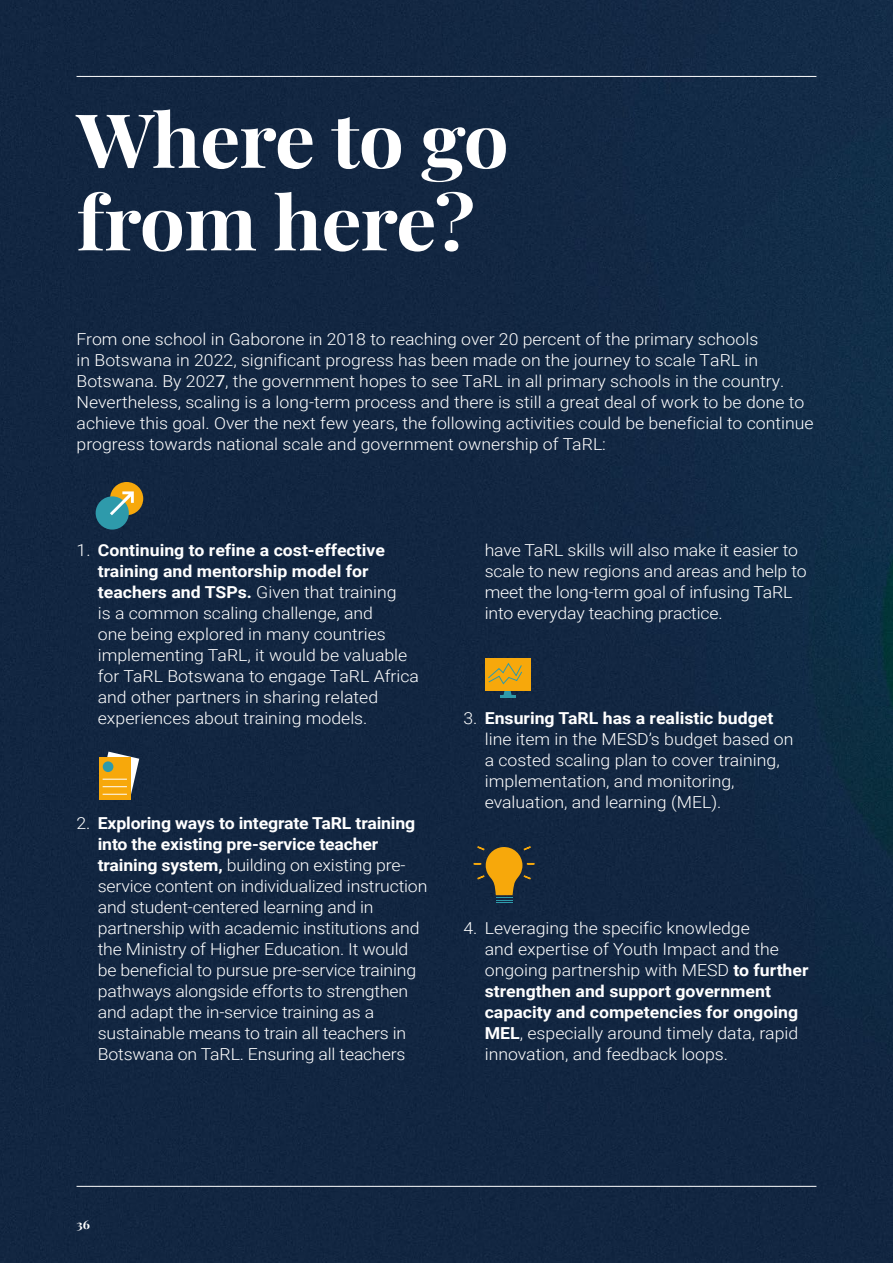
<style>
.page{position:relative;width:893px;height:1263px;background:#122742}
.page>*{position:absolute;margin:0;border:0;box-sizing:border-box;transform-origin:0 0}
.Title_white{font:700 75px "Playfair Display";letter-spacing:-.015em;color:#fff;scale:1.07 1}
.Text{font:300 16.5px/21px "Roboto";letter-spacing:-.01em;color:#fff;scale:1.07 1}
.Text_-_Double_column{font:300 16.5px/21px "Roboto";color:#fff;scale:1.07 1}
.Text-2{font:700 16.5px/21px "Roboto";color:#fff;scale:1.07 1}
.t1{font:700 12px "Playfair Display";color:#fff;scale:1.07 1}
.s1{font-weight:400}
.s2{font-weight:300}
.s3{font-weight:700}
</style>
<div class="page">
<hr style="left:77px;top:76px;width:739px;height:1px;background:#fff">
<hr style="left:77px;top:1186px;width:739px;height:1px;background:#fff">
<div style="left:110px;top:482px;width:33px;height:33px;background:#f7a80b;border-radius:50%"></div>
<div style="left:96px;top:496px;width:33px;height:34px;background:#2e9aab;border-radius:50%"></div>
<svg style="left:110px;top:491px;width:24px;height:24px"></svg>
<hr style="left:500px;top:695px;width:15px;height:3px;background:#2e9aab">
<div style="left:485px;top:657px;width:45px;height:33px;background:#f7a80b"></div>
<svg style="left:487px;top:663px;width:36px;height:32px"></svg>
<svg style="left:474px;top:845px;width:61px;height:58px;background:#6b5a2d"></svg>
<svg style="left:99px;top:752px;width:40px;height:48px;background:#c89e40"></svg>
<p class="Title_white" style="left:77px;top:81px;width:406px">Where to go</p>
<p class="Title_white" style="left:77px;top:164px;width:374px">from here?</p>
<p class="Text_-_Double_column" style="left:77px;top:328px;width:690px">From one school in Gaborone in 2018 to reaching over 20 percent of the primary schools<br>in Botswana in 2022, significant progress has been made on the journey to scale TaRL in Botswana. By 202<span class="s1">7</span>, the government hopes to see TaRL in all primary schools in the country.<br>Nevertheless, scaling is a long-term process and there is still a great deal of work to be done to achieve this goal. Over the next few years, the following activities could be beneficial to continue progress towards national scale and government ownership of TaRL:</p>
<p class="Text-2" style="left:98px;top:539px;width:281px;text-indent:-21px"><span class="s2">1.</span> Continuing to refine a cost-effective training and mentorship model for teachers and TSPs. <span class="s2">Given that training</span></p>
<p class="Text" style="left:98px;top:602px;width:302px">is a common scaling challenge, and<br>one being explored in many countries implementing TaRL, it would be valuable for TaRL Botswana to engage TaRL Africa and other partners in sharing related experiences about training models.</p>
<p class="Text" style="left:98px;top:812px;width:310px;text-indent:-21px">2. <span class="s3">Exploring ways to integrate TaRL training into the existing pre-service teacher training system,</span> building on existing pre&shy;service content on individualized instruction and student-centered learning and in partnership with academic institutions and the Ministry of Higher Education. It would be beneficial to pursue pre-service training pathways alongside efforts to strengthen and adapt the in-service training as a sustainable means to train all teachers in Botswana on TaRL. Ensuring all teachers</p>
<p class="Text" style="left:485px;top:539px;width:294px">have TaRL skills will also make it easier to</p>
<p class="Text" style="left:485px;top:560px;width:302px">scale to new regions and areas and help to meet the long-term goal of infusing TaRL into everyday teaching practice.</p>
<p class="Text" style="left:485px;top:707px;width:290px;text-indent:-21px">3. <span class="s3">Ensuring TaRL has a realistic budget </span>line item in the MESD’s budget based on a costed scaling plan to cover training, implementation, and monitoring, evaluation, and learning (MEL).</p>
<p class="Text" style="left:485px;top:917px;width:304px;text-indent:-21px">4. Leveraging the specific knowledge<br>and expertise of Youth Impact and the ongoing partnership with MESD <span class="s3">to further strengthen and support government capacity and competencies for ongoing MEL</span>, especially around timely data, rapid innovation, and feedback loops.</p>
<p class="t1" style="left:77px;top:1215px;width:14px">36</p>
</div>
